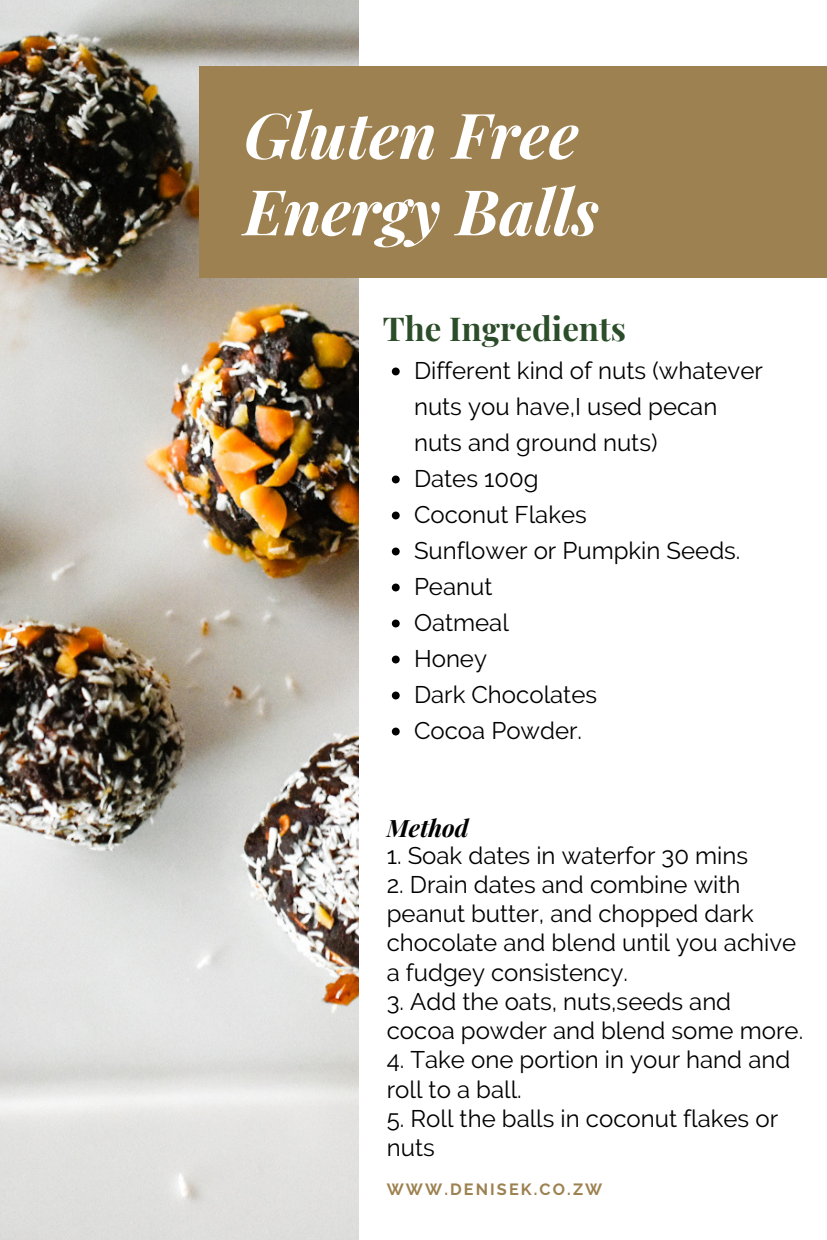
<style>
.page{position:relative;width:827px;height:1240px;background:#fff}
.page>*{position:absolute;margin:0;border:0;box-sizing:border-box;transform-origin:0 0}
.t1{font:italic 700 63px/76.5px "Playfair Display";color:#fff}
.t2{font:700 33px "Playfair Display";color:#2c4d29}
.t3{font:24px/36px "Raleway";color:#000}
.t4{font:italic 700 24px "Playfair Display";color:#000}
.t5{font:700 16.2px "Raleway";letter-spacing:.13em;color:#9d8150}
</style>
<div class="page">
<img style="left:0;top:0;width:358px;height:1240px">
<svg style="left:392px;top:367px;width:8px;height:8px"></svg>
<svg style="left:392px;top:475px;width:8px;height:8px"></svg>
<svg style="left:392px;top:511px;width:8px;height:8px"></svg>
<svg style="left:392px;top:547px;width:8px;height:8px"></svg>
<svg style="left:392px;top:583px;width:8px;height:8px"></svg>
<svg style="left:392px;top:619px;width:8px;height:8px"></svg>
<svg style="left:392px;top:655px;width:8px;height:8px"></svg>
<svg style="left:392px;top:691px;width:8px;height:8px"></svg>
<svg style="left:392px;top:727px;width:8px;height:8px"></svg>
<div style="left:199px;top:66px;width:628px;height:212px;background:#9d8150"></div>
<h1 class="t1" style="left:244px;top:94px;width:356px">Gluten Free<br>Energy Balls</h1>
<h2 class="t2" style="left:383px;top:305px;width:245px">The Ingredients</h2>
<p class="t3" style="left:414px;top:352px;width:350px">Different kind of nuts (whatever nuts you have,I used pecan nuts and ground nuts)<br>Dates 100g<br>Coconut Flakes<br>Sunflower or Pumpkin Seeds.<br>Peanut<br>Oatmeal<br>Honey<br>Dark Chocolates<br>Cocoa Powder.</p>
<p class="t4" style="left:387px;top:810px;width:83px">Method</p>
<p class="t3" style="left:387px;top:837px;width:363px">1. Soak dates in waterfor 30 mins</p>
<p class="t3" style="left:387px;top:870px;width:411px;line-height:29.2px">2. Drain dates and combine with peanut butter, and chopped dark chocolate and blend until you achive a fudgey consistency.</p>
<p class="t3" style="left:387px;top:987px;width:418px;line-height:29.2px">3. Add the oats, nuts,seeds and cocoa powder and blend some more.</p>
<p class="t3" style="left:387px;top:1045px;width:405px;line-height:29.2px">4. Take one portion in your hand and roll to a ball.</p>
<p class="t3" style="left:387px;top:1104px;width:393px;line-height:29.2px">5. Roll the balls in coconut flakes or nuts</p>
<p class="t5" style="left:387px;top:1179px;width:217px">WWW.DENISEK.CO.ZW</p>
</div>
